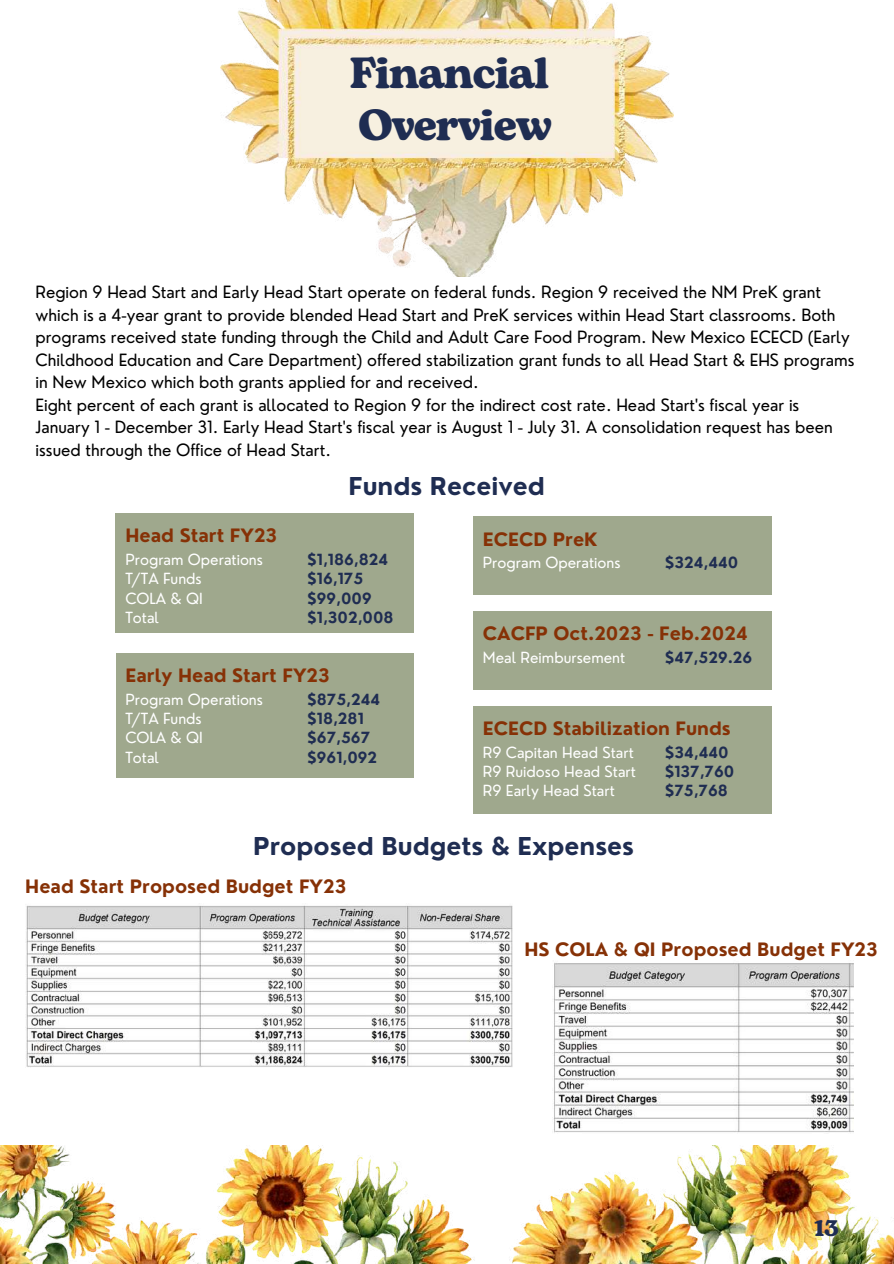
<style>
.page{position:relative;width:894px;height:1264px;background:#fff}
.page>*{position:absolute;margin:0;border:0;box-sizing:border-box;transform-origin:0 0}
.t1{font:700 43.5px/51.8px "Bogart";letter-spacing:-.025em;color:#1f2d52}
.t2{font:700 24px "Nourd";color:#1f2d52}
.t3{font:700 22.5px "Bogart";color:#1f2d52}
.t4{font:700 18px "Nourd";color:#863106}
.t5{font:16.5px/22.5px "Nourd";color:#000}
.t6{font:15px/19.2px "Nourd";color:#fff}
.t7{font:700 15px/19.2px "Nourd";color:#1f2d52}
</style>
<div class="page">
<img style="left:220px;top:0;width:453px;height:277px">
<img style="left:0;top:1145px;width:893px;height:118px">
<div style="left:116px;top:513px;width:298px;height:119px;background:#9fa88d"></div>
<div style="left:116px;top:653px;width:297px;height:124px;background:#9fa88d"></div>
<div style="left:473px;top:516px;width:298px;height:78px;background:#9fa88d"></div>
<div style="left:473px;top:611px;width:298px;height:78px;background:#9fa88d"></div>
<div style="left:473px;top:706px;width:298px;height:107px;background:#9fa88d"></div>
<img style="left:25px;top:905px;width:487px;height:162px">
<img style="left:552px;top:962px;width:301px;height:171px">
<h1 class="t1" style="left:349px;top:49px;width:204px">Financial<br>Overview</h1>
<p class="t5" style="left:35px;top:281px;width:820px">Region 9 Head Start and Early Head Start operate on federal funds. Region 9 received the NM PreK grant which is a 4-year grant to provide blended Head Start and PreK services within Head Start classrooms. Both programs received state funding through the Child and Adult Care Food Program. New Mexico ECECD (Early Childhood Education and Care Department) offered stabilization grant funds to all Head Start &amp; EHS programs in New Mexico which both grants applied for and received.<br>Eight percent of each grant is allocated to Region 9 for the indirect cost rate. Head Start's fiscal year is January 1 - December 31. Early Head Start's fiscal year is August 1 - July 31. A consolidation request has been issued through the Office of Head Start.</p>
<h2 class="t2" style="left:348px;top:471px;width:198px">Funds Received</h2>
<p class="t4" style="left:125px;top:524px;width:153px">Head Start FY23</p>
<p class="t6" style="left:125px;top:550px;width:139px">Program Operations<br>T/TA Funds<br>COLA &amp; QI<br>Total</p>
<p class="t7" style="left:307px;top:550px;width:88px">$1,186,824 $16,175 $99,009 $1,302,008</p>
<p class="t4" style="left:125px;top:664px;width:206px">Early Head Start FY23</p>
<p class="t6" style="left:125px;top:690px;width:139px">Program Operations<br>T/TA Funds<br>COLA &amp; QI<br>Total</p>
<p class="t7" style="left:307px;top:690px;width:75px">$875,244 $18,281 $67,567 $961,092</p>
<p class="t4" style="left:483px;top:527px;width:116px">ECECD PreK</p>
<p class="t6" style="left:483px;top:553px;width:139px">Program Operations</p>
<p class="t7" style="left:664px;top:553px;width:75px">$324,440</p>
<p class="t4" style="left:483px;top:622px;width:266px">CACFP Oct.2023 - Feb.2024</p>
<p class="t6" style="left:483px;top:648px;width:144px">Meal Reimbursement</p>
<p class="t7" style="left:664px;top:648px;width:89px">$47,529.26</p>
<p class="t4" style="left:483px;top:717px;width:249px">ECECD Stabilization Funds</p>
<p class="t6" style="left:483px;top:742px;width:154px">R9 Capitan Head Start<br>R9 Ruidoso Head Start<br>R9 Early Head Start</p>
<p class="t7" style="left:664px;top:742px;width:71px">$34,440 $137,760 $75,768</p>
<h2 class="t2" style="left:253px;top:830px;width:382px">Proposed Budgets &amp; Expenses</h2>
<p class="t4" style="left:25px;top:875px;width:322px">Head Start Proposed Budget FY23</p>
<p class="t4" style="left:524px;top:938px;width:355px">HS COLA &amp; QI Proposed Budget FY23</p>
<h3 class="t3" style="left:814px;top:1212px;width:25px">13</h3>
</div>
